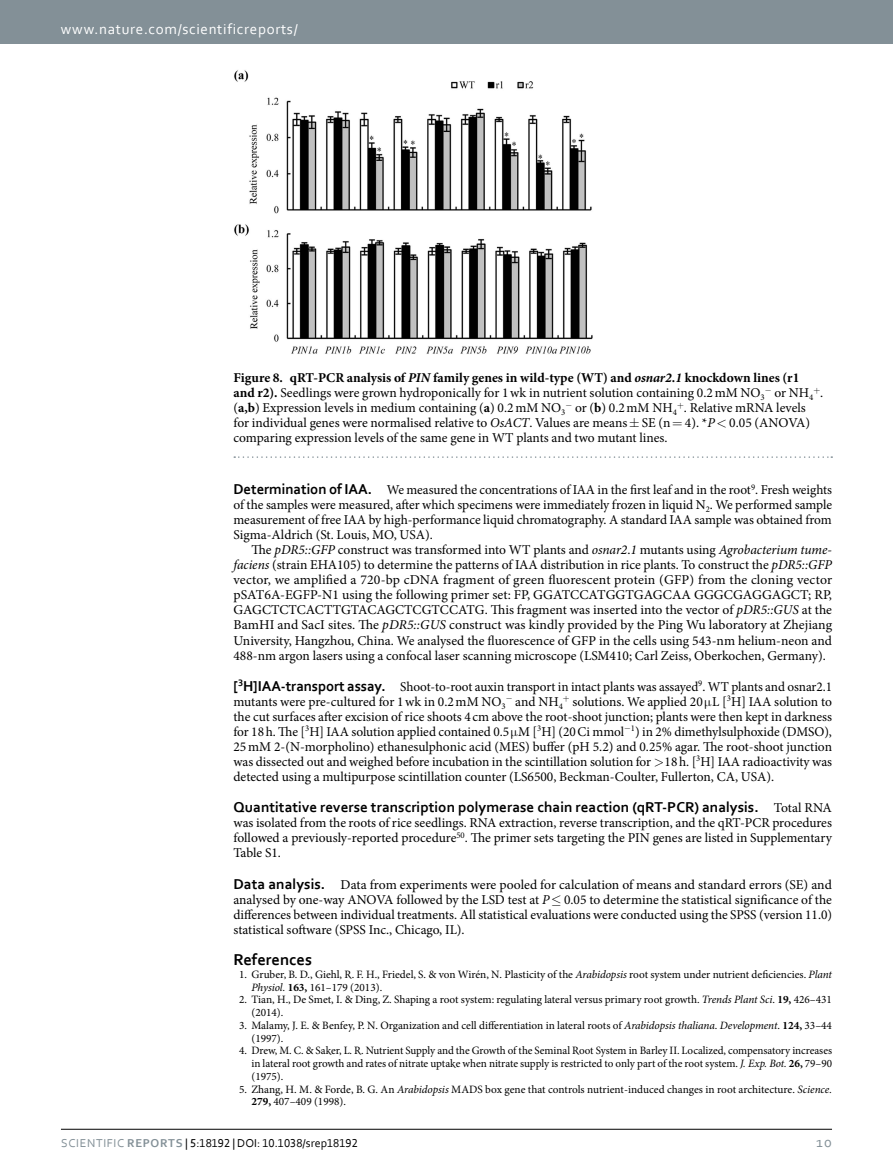
<style>
.page{position:relative;width:893px;height:1174px;background:#fff}
.page>*{position:absolute;margin:0;border:0;box-sizing:border-box;transform-origin:0 0}
.t1{font:700 16.5px "Corbel";color:#000}
.t2{font:700 15px "Corbel";color:#000}
.t3{font:15px "Corbel";letter-spacing:.045em;color:#fff}
.t4{font:15px "Corbel";color:#839097}
.t5{font:13.5px/15px "Minion Pro";color:#000;text-align:justify}
.t6{font:12px "Corbel";color:#000}
.t7{font:11.25px/12.8px "Minion Pro";color:#000}
.s1{font-weight:700}
.s2{font-weight:700;font-style:italic}
.s3{font-style:italic}
.s4{font-family:"Corbel";font-weight:700;font-size:15px}
.s5{font-family:"Minion Pro";font-weight:400;font-size:13.5px}
.s6{color:#839097}
.s7{font-weight:700;color:#839097}
</style>
<div class="page">
<div style="left:0;top:0;width:893px;height:43px;background:#839097"></div>
<hr style="left:61px;top:1129px;width:771px;height:1px;background:#000">
<img style="left:234px;top:70px;width:359px;height:284px">
<svg style="left:234px;top:456px;width:598px;height:2px"></svg>
<p class="t3" style="left:61px;top:19px;width:238px">www.nature.com/scientificreports/</p>
<p class="t5" style="left:233px;top:370px;width:591px;text-align:left"><span class="s1">Figure 8. qRT-PCR analysis of</span> <span class="s2">PIN</span> <span class="s1">family genes in wild-type (WT) and</span> <span class="s2">osnar2</span><span class="s1">.</span><span class="s2">1</span> <span class="s1">knockdown lines (r1 and r2).</span> Seedlings were grown hydroponically for 1wk in nutrient solution containing 0.2mM NO<sub>3</sub>− or NH<sub>4</sub> . (<span class="s1">a,b</span>) Expression levels in medium containing (<span class="s1">a</span>) 0.2mM NO<sub>3</sub>− or (<span class="s1">b</span>) 0.2mM NH<sub>4</sub> . Relative mRNA levels for individual genes were normalised relative to <span class="s3">OsACT</span>. Values are means SE (n 4). *<span class="s3">P</span> 0.05 (ANOVA) comparing expression levels of the same gene in WT plants and two mutant lines.</p>
<p class="t5" style="left:233px;top:483px;width:600px"><span class="s4">Determination of IAA.</span> We measured the concentrations of IAA in the first leaf and in the root<sup>9</sup>. Fresh weights of the samples were measured, after which specimens were immediately frozen in liquid N<sub>2</sub>. We performed sample measurement of free IAA by high-performance liquid chromatography. A standard IAA sample was obtained from Sigma-Aldrich (St. Louis, MO, USA).</p>
<p class="t5" style="left:233px;top:543px;width:600px;text-indent:18px">The <span class="s3">pDR5::GFP</span> construct was transformed into WT plants and <span class="s3">osnar2</span>.<span class="s3">1</span> mutants using <span class="s3">Agrobacterium tume‑ faciens</span> (strain EHA105) to determine the patterns of IAA distribution in rice plants. To construct the <span class="s3">pDR5::GFP </span>vector, we amplified a 720-bp cDNA fragment of green fluorescent protein (GFP) from the cloning vector pSAT6A-EGFP-N1 using the following primer set: FP, GGATCCATGGTGAGCAA GGGCGAGGAGCT; RP, GAGCTCTCACTTGTACAGCTCGTCCATG. This fragment was inserted into the vector of <span class="s3">pDR5::GUS</span> at the BamHI and SacI sites. The <span class="s3">pDR5::GUS</span> construct was kindly provided by the Ping Wu laboratory at Zhejiang University, Hangzhou, China. We analysed the fluorescence of GFP in the cells using 543-nm helium-neon and 488-nm argon lasers using a confocal laser scanning microscope (LSM410; Carl Zeiss, Oberkochen, Germany).</p>
<p class="t5" style="left:233px;top:679px;width:600px"><span class="s4">[</span><sup>3</sup><span class="s4">H]IAA-transport assay.</span> Shoot-to-root auxin transport in intact plants was assayed<sup>9</sup>. WT plants and osnar2.1 mutants were pre-cultured for 1wk in 0.2mM NO<sub>3</sub>− and NH<sub>4</sub> solutions. We applied 20 L [<sup>3</sup>H] IAA solution to the cut surfaces after excision of rice shoots 4 cm above the root-shoot junction; plants were then kept in darkness for 18h. The [<sup>3</sup>H] IAA solution applied contained 0.5 M [<sup>3</sup>H] (20Ci mmol−<sup>1</sup>) in 2% dimethylsulphoxide (DMSO), 25mM 2-(N-morpholino) ethanesulphonic acid (MES) buffer (pH 5.2) and 0.25% agar. The root-shoot junction was dissected out and weighed before incubation in the scintillation solution for 18h. [<sup>3</sup>H] IAA radioactivity was detected using a multipurpose scintillation counter (LS6500, Beckman-Coulter, Fullerton, CA, USA).</p>
<p class="t2" style="left:233px;top:798px;width:600px">Quantitative reverse transcription polymerase chain reaction (qRT-PCR) analysis. <span class="s5">Total RNA</span></p>
<p class="t5" style="left:233px;top:815px;width:600px">was isolated from the roots of rice seedlings. RNA extraction, reverse transcription, and the qRT-PCR procedures followed a previously-reported procedure<sup>50</sup>. The primer sets targeting the PIN genes are listed in Supplementary Table S1.</p>
<p class="t5" style="left:233px;top:877px;width:600px"><span class="s4">Data analysis.</span> Data from experiments were pooled for calculation of means and standard errors (SE) and analysed by one-way ANOVA followed by the LSD test at <span class="s3">P</span>≤ 0.05 to determine the statistical significance of the differences between individual treatments. All statistical evaluations were conducted using the SPSS (version 11.0) statistical software (SPSS Inc., Chicago, IL).</p>
<p class="t1" style="left:233px;top:949px;width:80px">References</p>
<p class="t7" style="left:251px;top:968px;width:582px;text-indent:-12px">1. Gruber, B. D., Giehl, R. F. H., Friedel, S. &amp; von Wirén, N. Plasticity of the <span class="s3">Arabidopsis</span> root system under nutrient deficiencies. <span class="s3">Plant<br>Physiol.</span> <span class="s1">163,</span> 161–179 (2013).</p>
<p class="t7" style="left:251px;top:993px;width:582px;text-indent:-12px">2. Tian, H., De Smet, I. &amp; Ding, Z. Shaping a root system: regulating lateral versus primary root growth. <span class="s3">Trends Plant Sci</span>. <span class="s1">19,</span> 426–431 (2014).</p>
<p class="t7" style="left:251px;top:1019px;width:582px;text-indent:-12px">3. Malamy, J. E. &amp; Benfey, P. N. Organization and cell differentiation in lateral roots of <span class="s3">Arabidopsis thaliana</span>. <span class="s3">Development</span>. <span class="s1">124,</span> 33–44 (1997).</p>
<p class="t7" style="left:251px;top:1044px;width:582px;text-align:justify;text-indent:-12px">4. Drew, M. C. &amp; Saker, L. R. Nutrient Supply and the Growth of the Seminal Root System in Barley II. Localized, compensatory increases in lateral root growth and rates of nitrate uptake when nitrate supply is restricted to only part of the root system. <span class="s3">J. Exp. Bot.</span> <span class="s1">26,</span> 79–90 (1975).</p>
<p class="t7" style="left:251px;top:1082px;width:582px;text-indent:-12px">5. Zhang, H. M. &amp; Forde, B. G. An <span class="s3">Arabidopsis</span> MADS box gene that controls nutrient-induced changes in root architecture. <span class="s3">Science.<br></span><span class="s1">279,</span> 407–409 (1998).</p>
<p class="t6" style="left:61px;top:1135px;width:298px"><span class="s6">Scientific</span> <span class="s7">Reports</span> | 5:18192 | DOI: 10.1038/srep18192</p>
<p class="t4" style="left:816px;top:1132px;width:17px">10</p>
</div>
